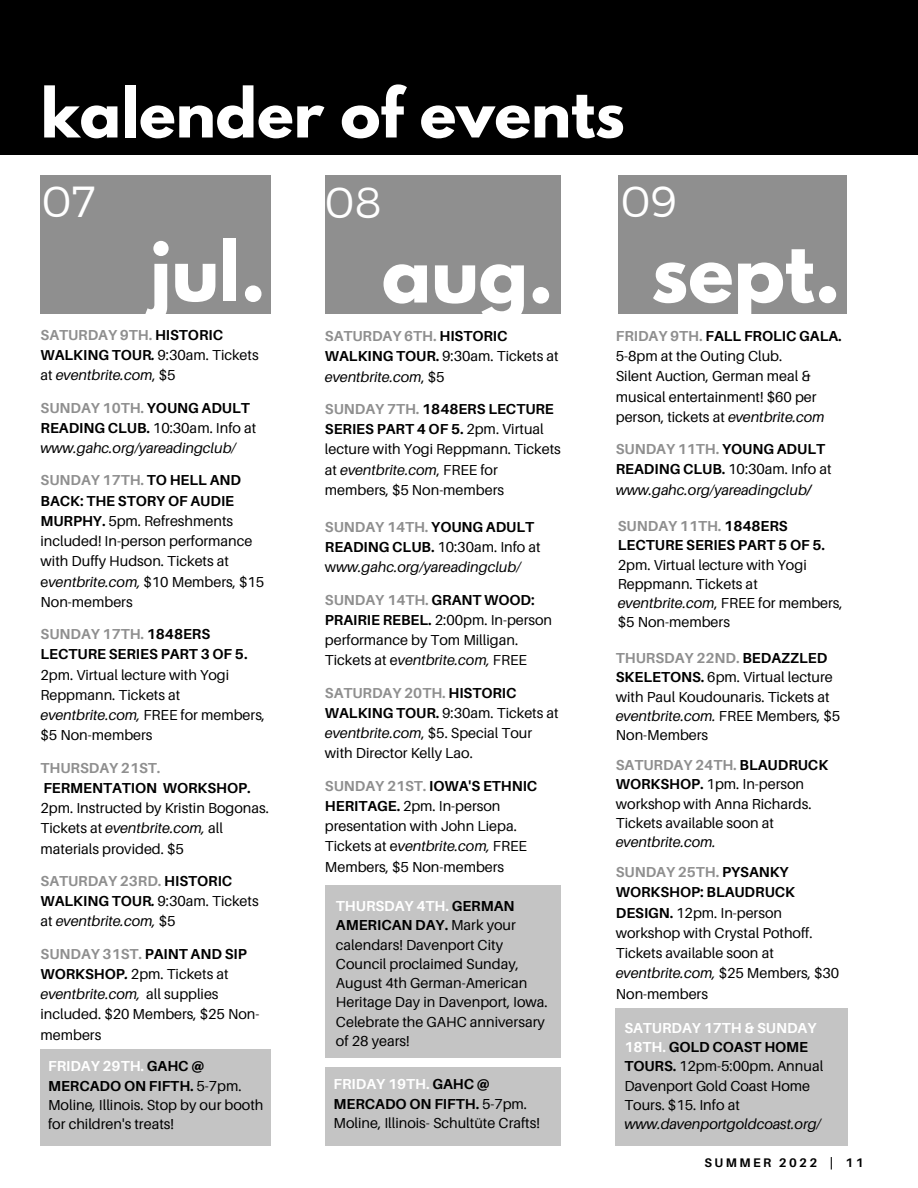
<style>
.page{position:relative;width:918px;height:1188px;background:#fff}
.page>*{position:absolute;margin:0;border:0;box-sizing:border-box;transform-origin:0 0}
.t1{font:700 83.4px "League Spartan";color:#fff}
.t2{font:700 80.4px "League Spartan";color:#fff}
.t3{font:700 75.15px "League Spartan";color:#fff}
.t4{font:700 72.45px "League Spartan";color:#fff}
.t5{font:700 60.6px "League Spartan";color:#fff}
.t6{font:300 48.15px "Montserrat";color:#fff}
.t7{font:300 43.5px "Montserrat";color:#fff}
.t8{font:14.4px/20.2px "Aileron";color:#000}
.t9{font:700 14.4px/20.2px "Aileron";color:#000}
.t10{font:italic 14.4px/20.2px "Aileron";color:#000}
.t11{font:700 14.4px "Aileron";color:#8f8f8f}
.t12{font:700 12.45px "Aileron";letter-spacing:.2em;color:#000}
.s1{color:#8f8f8f}
.s2{font-style:italic}
.s3{font-weight:400}
.s4{font-weight:400;font-style:italic}
.s5{font-weight:700;font-style:normal;color:#8f8f8f}
.s6{font-weight:700;font-style:normal}
.s7{font-style:normal}
.s8{font-weight:700;color:#8f8f8f}
.s9{font-weight:700}
.s10{font-weight:700;font-style:italic}
.s11{font-weight:700;color:#fff}
</style>
<div class="page">
<div style="left:0;top:0;width:918px;height:155px;background:#000"></div>
<div style="left:41px;top:175px;width:230px;height:138px;background:#8f8f8f"></div>
<div style="left:325px;top:175px;width:235px;height:139px;background:#8f8f8f"></div>
<div style="left:41px;top:1049px;width:230px;height:97px;background:#c4c4c4"></div>
<div style="left:618px;top:175px;width:229px;height:139px;background:#8f8f8f"></div>
<div style="left:325px;top:1068px;width:236px;height:78px;background:#c4c4c4"></div>
<div style="left:616px;top:1008px;width:232px;height:138px;background:#c4c4c4"></div>
<div style="left:325px;top:886px;width:236px;height:172px;background:#c4c4c4"></div>
<h3 class="t5" style="left:41px;top:83px;width:586px">kalender of events</h3>
<h3 class="t6" style="left:-7px;top:163px;width:62px">04</h3>
<h3 class="t7" style="left:42px;top:174px;width:55px">07</h3>
<h3 class="t7" style="left:325px;top:174px;width:58px">08</h3>
<h3 class="t4" style="left:150px;top:236px;width:117px">jul.</h3>
<h1 class="t1" style="left:64px;top:231px;width:186px">apr.</h1>
<p class="t9" style="left:41px;top:324px;width:220px"><span class="s1">SATURDAY 9TH.</span> HISTORIC<br>WALKING TOUR<span class="s2">.</span> <span class="s3">9:30am. Tickets at</span> <span class="s4">eventbrite.com</span><span class="s3">, $5</span></p>
<p class="t10" style="left:41px;top:397px;width:217px"><span class="s5">SUNDAY 10TH.</span> <span class="s6">YOUNG ADULT<br>READING CLUB.</span> <span class="s7">10:30am. Info at </span>www.gahc.org/yareadingclub/</p>
<p class="t8" style="left:41px;top:470px;width:225px"><span class="s8">SUNDAY 17TH.</span> <span class="s9">TO HELL AND<br>BACK: THE STORY OF AUDIE<br>MURPHY.</span> 5pm. Refreshments included! In-person performance with Duffy Hudson. Tickets at e<span class="s2">ventbrite.com,</span> $10 Members, $15<br>Non-members</p>
<p class="t9" style="left:41px;top:624px;width:209px"><span class="s1">SUNDAY 17TH.</span> 1848ERS<br>LECTURE SERIES PART 3 OF 5.</p>
<p class="t8" style="left:41px;top:664px;width:226px">2pm. Virtual lecture with Yogi<br>Reppmann. Tickets at <span class="s2">eventbrite.com,</span> FREE for members, $5 Non-members</p>
<p class="t11" style="left:41px;top:759px;width:121px">THURSDAY 21ST.</p>
<p class="t9" style="left:43px;top:777px;width:209px">FERMENTATION WORKSHOP.</p>
<p class="t8" style="left:41px;top:798px;width:230px">2pm. Instructed by Kristin Bogonas.<br>Tickets at <span class="s2">eventbrite.com,</span> all materials provided. $5</p>
<p class="t9" style="left:41px;top:870px;width:220px"><span class="s1">SATURDAY 23RD.</span> HISTORIC<br>WALKING TOUR<span class="s2">.</span> <span class="s3">9:30am. Tickets at</span> <span class="s4">eventbrite.com,</span> <span class="s3">$5</span></p>
<p class="t8" style="left:41px;top:943px;width:220px"><span class="s8">SUNDAY 31ST.</span> <span class="s9">PAINT AND SIP<br>WORKSHOP</span><span class="s10">.</span> 2pm. Tickets at <span class="s2">eventbrite.com,</span> all supplies included. $20 Members, $25 Non&shy;members</p>
<p class="t8" style="left:48px;top:1056px;width:217px;line-height:19.4px"><span class="s11">FRIDAY 29TH.</span> <span class="s9">GAHC @<br>MERCADO ON FIFTH.</span> 5-7pm.<br>Moline, Illinois. Stop by our booth for children's treats!</p>
<h2 class="t2" style="left:353px;top:233px;width:214px">may.</h2>
<h3 class="t4" style="left:382px;top:237px;width:173px">aug.</h3>
<p class="t9" style="left:325px;top:326px;width:235px"><span class="s1">SATURDAY 6TH.</span> HISTORIC<br>WALKING TOUR. <span class="s3">9:30am. Tickets at </span><span class="s4">eventbrite.com</span><span class="s3">, $5</span></p>
<p class="t8" style="left:325px;top:399px;width:237px"><span class="s8">SUNDAY 7TH.</span> <span class="s9">1848ERS LECTURE<br>SERIES PART 4 OF 5.</span> 2pm. Virtual lecture with Yogi Reppmann. Tickets at <span class="s2">eventbrite.com</span>, FREE for members, $5 Non-members</p>
<p class="t10" style="left:325px;top:516px;width:217px"><span class="s5">SUNDAY 14TH.</span> <span class="s6">YOUNG ADULT<br>READING CLUB.</span> <span class="s7">10:30am. Info at w</span>ww.gahc.org/yareadingclub/</p>
<p class="t8" style="left:325px;top:589px;width:229px"><span class="s8">SUNDAY 14TH.</span> <span class="s9">GRANT WOOD:<br>PRAIRIE REBEL.</span> 2:00pm. In-person performance by Tom Milligan.<br>Tickets at e<span class="s2">ventbrite.com,</span> FREE</p>
<p class="t8" style="left:325px;top:682px;width:235px"><span class="s8">SATURDAY 20TH.</span> <span class="s9">HISTORIC<br>WALKING TOUR.</span> 9:30am. Tickets at <span class="s2">eventbrite.com</span>, $5. Special Tour with Director Kelly Lao.</p>
<p class="t8" style="left:325px;top:775px;width:214px"><span class="s8">SUNDAY 21ST.</span> <span class="s9">IOWA'S ETHNIC<br>HERITAGE.</span> 2pm. In-person presentation with John Liepa.<br>Tickets at e<span class="s2">ventbrite.com,</span> FREE<br>Members, $5 Non-members</p>
<p class="t8" style="left:336px;top:896px;width:213px;line-height:19.4px"><span class="s11">THURSDAY 4TH.</span> <span class="s9">GERMAN<br>AMERICAN DAY.</span> Mark your calendars! Davenport City<br>Council proclaimed Sunday,<br>August 4th German-American<br>Heritage Day in Davenport, Iowa.<br>Celebrate the GAHC anniversary of 28 years!</p>
<p class="t8" style="left:334px;top:1074px;width:208px;line-height:19.4px"><span class="s11">FRIDAY 19TH.</span> <span class="s9">GAHC @<br>MERCADO ON FIFTH.</span> 5-7pm.<br>Moline, Illinois- Schultüte Crafts!</p>
<h3 class="t7" style="left:621px;top:174px;width:57px">09</h3>
<h1 class="t1" style="left:714px;top:231px;width:165px">jun.</h1>
<h3 class="t3" style="left:651px;top:234px;width:191px">sept.</h3>
<p class="t8" style="left:616px;top:325px;width:227px"><span class="s8">FRIDAY 9TH.</span> <span class="s9">FALL FROLIC GALA.<br></span>5-8pm at the Outing Club.<br>Silent Auction, German meal &amp; musical entertainment! $60 per person, tickets at <span class="s2">eventbrite.com</span></p>
<p class="t10" style="left:616px;top:439px;width:217px"><span class="s5">SUNDAY 11TH.</span> <span class="s6">YOUNG ADULT<br>READING CLUB.</span> <span class="s7">10:30am. Info at </span>www.gahc.org/yareadingclub<span class="s9">/</span></p>
<p class="t9" style="left:618px;top:516px;width:209px;line-height:19.4px"><span class="s1">SUNDAY 11TH.</span> 1848ERS<br>LECTURE SERIES PART 5 OF 5.</p>
<p class="t8" style="left:618px;top:555px;width:226px;line-height:19.4px">2pm. Virtual lecture with Yogi<br>Reppmann. Tickets at <span class="s2">eventbrite.com</span>, FREE for members, $5 Non-members</p>
<p class="t8" style="left:616px;top:648px;width:226px;line-height:19.4px"><span class="s8">THURSDAY 22ND.</span> <span class="s9">BEDAZZLED<br>SKELETONS.</span> 6pm. Virtual lecture with Paul Koudounaris. Tickets at <span class="s2">eventbrite.com.</span> FREE Members, $5<br>Non-Members</p>
<p class="t8" style="left:616px;top:755px;width:214px;line-height:19.4px"><span class="s8">SATURDAY 24TH.</span> <span class="s9">BLAUDRUCK<br>WORKSHOP.</span> 1pm. In-person workshop with Anna Richards.<br>Tickets available soon at</p>
<p class="t10" style="left:616px;top:832px;width:102px">eventbrite.com.</p>
<p class="t8" style="left:616px;top:862px;width:225px"><span class="s8">SUNDAY 25TH.</span> <span class="s9">PYSANKY<br>WORKSHOP: BLAUDRUCK<br>DESIGN.</span> 12pm. In-person workshop with Crystal Pothoff.<br>Tickets available soon at <span class="s2">eventbrite.com,</span> $25 Members, $30<br>Non-members</p>
<p class="t8" style="left:624px;top:1018px;width:200px;line-height:19.4px"><span class="s11">SATURDAY 17TH &amp; SUNDAY<br>18TH.</span> <span class="s9">GOLD COAST HOME<br>TOURS.</span> 12pm-5:00pm. Annual<br>Davenport Gold Coast Home<br>Tours. $15. Info at</p>
<p class="t10" style="left:624px;top:1114px;width:198px">www.davenportgoldcoast.org/</p>
<p class="t12" style="left:704px;top:1155px;width:161px">SUMMER 2022 | 11</p>
</div>
